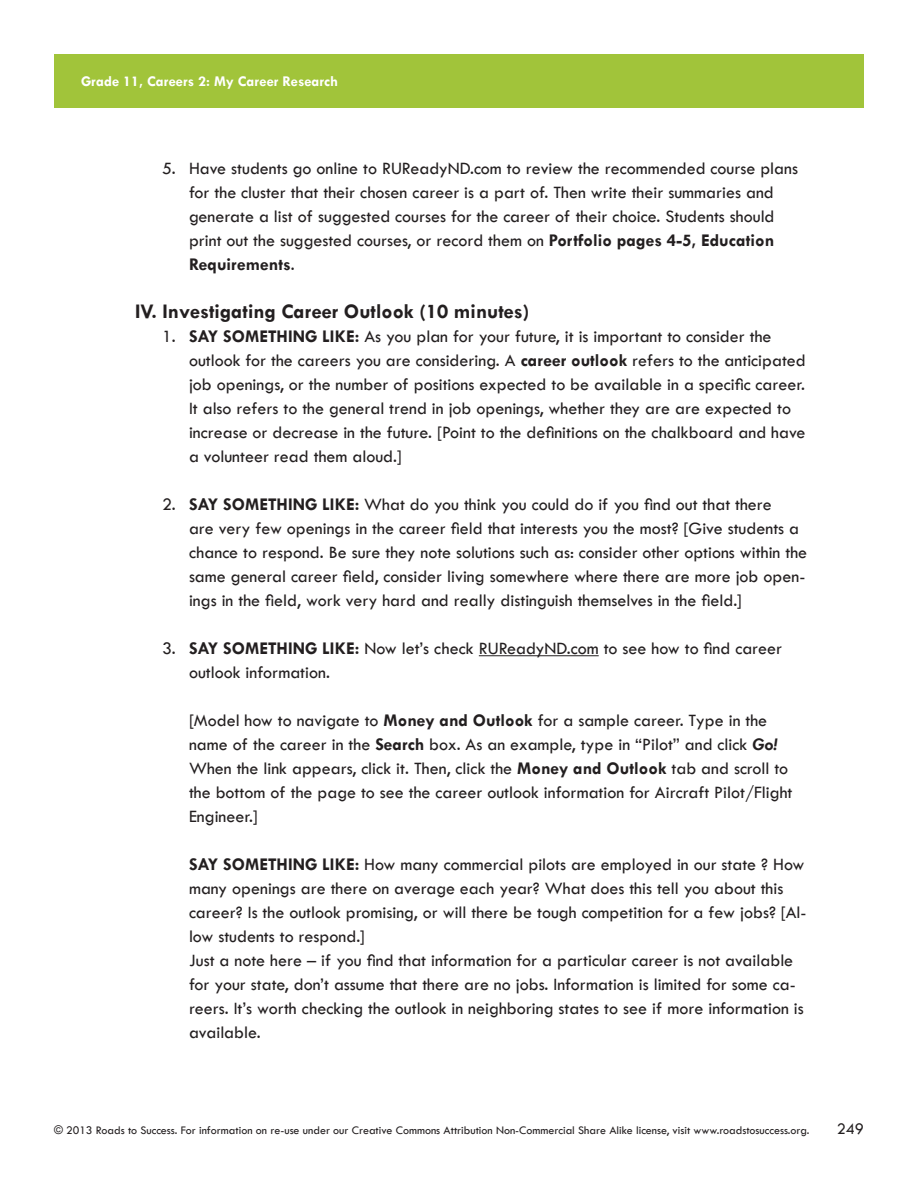
<style>
.page{position:relative;width:918px;height:1188px;background:#fff}
.page>*{position:absolute;margin:0;border:0;box-sizing:border-box;transform-origin:0 0}
.A_NumberListRoman{font:700 21px "Tw Cen";color:#231f20}
.A_NumberList2{font:500 18px/24px "Tw Cen";color:#231f20}
.A_NumberList1{font:500 18px/24px "Tw Cen";color:#231f20}
.A_Text{font:500 18px/24px "Tw Cen";color:#231f20}
.t1{font:500 16.5px "Tw Cen";color:#231f20}
.t2{font:700 15px "Tw Cen";color:#fff}
.t3{font:500 12px "Tw Cen";color:#231f20}
.s1{font-weight:700}
.s2{font-weight:700;font-style:italic}
</style>
<div class="page">
<div style="left:54px;top:54px;width:810px;height:54px;background:#a1c43a"></div>
<hr style="left:479px;top:655px;width:120px;height:1px;background:#231f20">
<p class="t2" style="left:81px;top:72px;width:259px">Grade 11, Careers 2: My Career Research</p>
<p class="A_NumberList2" style="left:189px;top:157px;width:611px;text-indent:-27px">5. Have students go online to RUReadyND.com to review the recommended course plans for the cluster that their chosen career is a part of. Then write their summaries and generate a list of suggested courses for the career of their choice. Students should print out the suggested courses, or record them on <span class="s1">Portfolio pages 4-5, Education Requirements</span>.</p>
<p class="A_NumberListRoman" style="left:135px;top:299px;width:396px">IV. Investigating Career Outlook (10 minutes)</p>
<p class="A_NumberList1" style="left:189px;top:325px;width:618px;text-indent:-27px">1. <span class="s1">SAY SOMETHING LIKE:</span> As you plan for your future, it is important to consider the outlook for the careers you are considering. A <span class="s1">career outlook</span> refers to the anticipated job openings, or the number of positions expected to be available in a specific career.<br>It also refers to the general trend in job openings, whether they are are expected to increase or decrease in the future. [Point to the definitions on the chalkboard and have a volunteer read them aloud.]</p>
<p class="A_NumberList2" style="left:189px;top:493px;width:620px;text-indent:-27px">2. <span class="s1">SAY SOMETHING LIKE:</span> What do you think you could do if you find out that there<br>are very few openings in the career field that interests you the most? [Give students a chance to respond. Be sure they note solutions such as: consider other options within the same general career field, consider living somewhere where there are more job open&shy;ings in the field, work very hard and really distinguish themselves in the field.]</p>
<p class="A_NumberList2" style="left:189px;top:637px;width:595px;text-indent:-27px">3. <span class="s1">SAY SOMETHING LIKE:</span> Now let’s check RUReadyND.com to see how to find career outlook information.</p>
<p class="A_Text" style="left:189px;top:709px;width:605px">[Model how to navigate to <span class="s1">Money and Outlook</span> for a sample career. Type in the name of the career in the <span class="s1">Search</span> box. As an example, type in “Pilot” and click <span class="s2">Go!<br></span>When the link appears, click it. Then, click the <span class="s1">Money and Outlook</span> tab and scroll to the bottom of the page to see the career outlook information for Aircraft Pilot/Flight Engineer.]</p>
<p class="A_Text" style="left:189px;top:853px;width:619px"><span class="s1">SAY SOMETHING LIKE:</span> How many commercial pilots are employed in our state ? How many openings are there on average each year? What does this tell you about this career? Is the outlook promising, or will there be tough competition for a few jobs? [Al&shy;low students to respond.]</p>
<p class="A_NumberList1" style="left:189px;top:949px;width:616px">Just a note here – if you find that information for a particular career is not available for your state, don’t assume that there are no jobs. Information is limited for some ca&shy;reers. It’s worth checking the outlook in neighboring states to see if more information is available.</p>
<p class="t3" style="left:54px;top:1123px;width:757px">© 2013 Roads to Success. For information on re-use under our Creative Commons Attribution Non-Commercial Share Alike license, visit www.roadstosuccess.org.</p>
<p class="t1" style="left:837px;top:1119px;width:29px">249</p>
</div>
